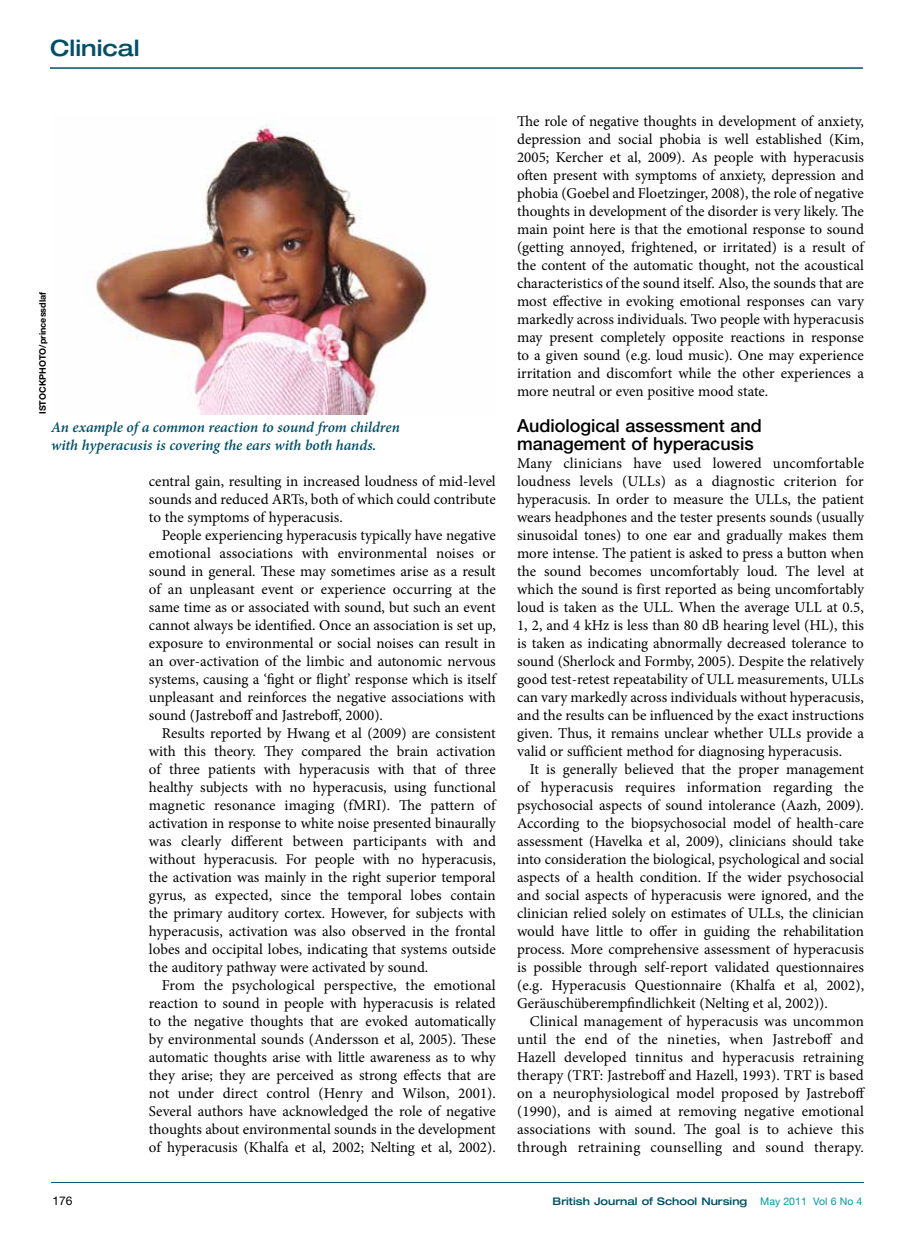
<style>
.page{position:relative;width:915px;height:1242px;background:#fff}
.page>*{position:absolute;margin:0;border:0;box-sizing:border-box;transform-origin:0 0}
.t1{font:500 expanded 22.5px "Helvetica Neue LT Std";color:#005067}
.t2{font:500 18px/18px "Helvetica Neue LT Std";color:#000}
.t3{font:15px/18px "Minion Pro";color:#000;text-align:justify}
.t4{font:italic 600 15px/18px "Minion Pro";letter-spacing:-.005em;color:#005067}
.t5{font:12px "Helvetica Neue LT Std";color:#000}
.t6{font:500 expanded 10.5px "Helvetica Neue LT Std";color:#005067}
.t7{font:700 9px "Helvetica Neue LT Std";color:#000}
.s1{font-weight:400;font-stretch:normal;color:#0098a1}
</style>
<div class="page">
<hr style="left:51px;top:1182px;width:812px;height:1px;background:#005067">
<hr style="left:50px;top:67px;width:812px;height:2px;background:#005067">
<img style="left:96px;top:124px;width:334px;height:290px">
<h1 class="t1" style="left:50px;top:34px;width:91px">Clinical</h1>
<p class="t7" style="left:37px;top:414px;width:124px;rotate:-90deg">ISTOCKPHOTO/princessdlaf</p>
<p class="t4" style="left:51px;top:418px;width:350px">An example of a common reaction to sound from children with hyperacusis is covering the ears with both hands.</p>
<p class="t3" style="left:149px;top:472px;width:348px">central gain, resulting in increased loudness of mid-level sounds and reduced ARTs, both of which could contribute to the symptoms of hyperacusis.</p>
<p class="t3" style="left:149px;top:526px;width:348px;text-indent:13px">People experiencing hyperacusis typically have negative emotional associations with environmental noises or sound in general. These may sometimes arise as a result of an unpleasant event or experience occurring at the same time as or associated with sound, but such an event cannot always be identified. Once an association is set up, exposure to environmental or social noises can result in an over-activation of the limbic and autonomic nervous systems, causing a ‘fight or flight’ response which is itself unpleasant and reinforces the negative associations with sound (Jastreboff and Jastreboff, 2000).</p>
<p class="t3" style="left:149px;top:724px;width:348px;text-indent:13px">Results reported by Hwang et al (2009) are consistent with this theory. They compared the brain activation of three patients with hyperacusis with that of three healthy subjects with no hyperacusis, using functional magnetic resonance imaging (fMRI). The pattern of activation in response to white noise presented binaurally was clearly different between participants with and without hyperacusis. For people with no hyperacusis, the activation was mainly in the right superior temporal gyrus, as expected, since the temporal lobes contain the primary auditory cortex. However, for subjects with hyperacusis, activation was also observed in the frontal lobes and occipital lobes, indicating that systems outside the auditory pathway were activated by sound.</p>
<p class="t3" style="left:149px;top:976px;width:348px;text-indent:13px">From the psychological perspective, the emotional reaction to sound in people with hyperacusis is related to the negative thoughts that are evoked automatically by environmental sounds (Andersson et al, 2005). These automatic thoughts arise with little awareness as to why they arise; they are perceived as strong effects that are not under direct control (Henry and Wilson, 2001).<br>Several authors have acknowledged the role of negative thoughts about environmental sounds in the development of hyperacusis (Khalfa et al, 2002; Nelting et al, 2002).</p>
<p class="t3" style="left:517px;top:112px;width:348px">The role of negative thoughts in development of anxiety, depression and social phobia is well established (Kim, 2005; Kercher et al, 2009). As people with hyperacusis often present with symptoms of anxiety, depression and phobia (Goebel and Floetzinger, 2008), the role of negative thoughts in development of the disorder is very likely. The main point here is that the emotional response to sound (getting annoyed, frightened, or irritated) is a result of the content of the automatic thought, not the acoustical characteristics of the sound itself. Also, the sounds that are most effective in evoking emotional responses can vary markedly across individuals. Two people with hyperacusis may present completely opposite reactions in response to a given sound (e.g. loud music). One may experience irritation and discomfort while the other experiences a more neutral or even positive mood state.</p>
<p class="t2" style="left:517px;top:416px;width:246px">Audiological assessment and management of hyperacusis</p>
<p class="t3" style="left:517px;top:454px;width:348px">Many clinicians have used lowered uncomfortable loudness levels (ULLs) as a diagnostic criterion for hyperacusis. In order to measure the ULLs, the patient wears headphones and the tester presents sounds (usually sinusoidal tones) to one ear and gradually makes them more intense. The patient is asked to press a button when the sound becomes uncomfortably loud. The level at which the sound is first reported as being uncomfortably loud is taken as the ULL. When the average ULL at 0.5, 1, 2, and 4 kHz is less than 80 dB hearing level (HL), this is taken as indicating abnormally decreased tolerance to sound (Sherlock and Formby, 2005). Despite the relatively good test-retest repeatability of ULL measurements, ULLs can vary markedly across individuals without hyperacusis, and the results can be influenced by the exact instructions given. Thus, it remains unclear whether ULLs provide a valid or sufficient method for diagnosing hyperacusis.</p>
<p class="t3" style="left:517px;top:760px;width:348px;text-indent:13px">It is generally believed that the proper management of hyperacusis requires information regarding the psychosocial aspects of sound intolerance (Aazh, 2009).<br>According to the biopsychosocial model of health-care assessment (Havelka et al, 2009), clinicians should take into consideration the biological, psychological and social aspects of a health condition. If the wider psychosocial and social aspects of hyperacusis were ignored, and the clinician relied solely on estimates of ULLs, the clinician would have little to offer in guiding the rehabilitation process. More comprehensive assessment of hyperacusis is possible through self-report validated questionnaires (e.g. Hyperacusis Questionnaire (Khalfa et al, 2002), Geräuschüberempfindlichkeit (Nelting et al, 2002)).</p>
<p class="t3" style="left:517px;top:1012px;width:349px;text-indent:13px">Clinical management of hyperacusis was uncommon until the end of the nineties, when Jastreboff and Hazell developed tinnitus and hyperacusis retraining therapy (TRT: Jastreboff and Hazell, 1993). TRT is based on a neurophysiological model proposed by Jastreboff (1990), and is aimed at removing negative emotional associations with sound. The goal is to achieve this through retraining counselling and sound therapy.</p>
<p class="t5" style="left:53px;top:1193px;width:22px">176</p>
<p class="t6" style="left:552px;top:1195px;width:311px">British Journal of School Nursing <span class="s1">May 2011 Vol 6 No 4</span></p>
</div>
